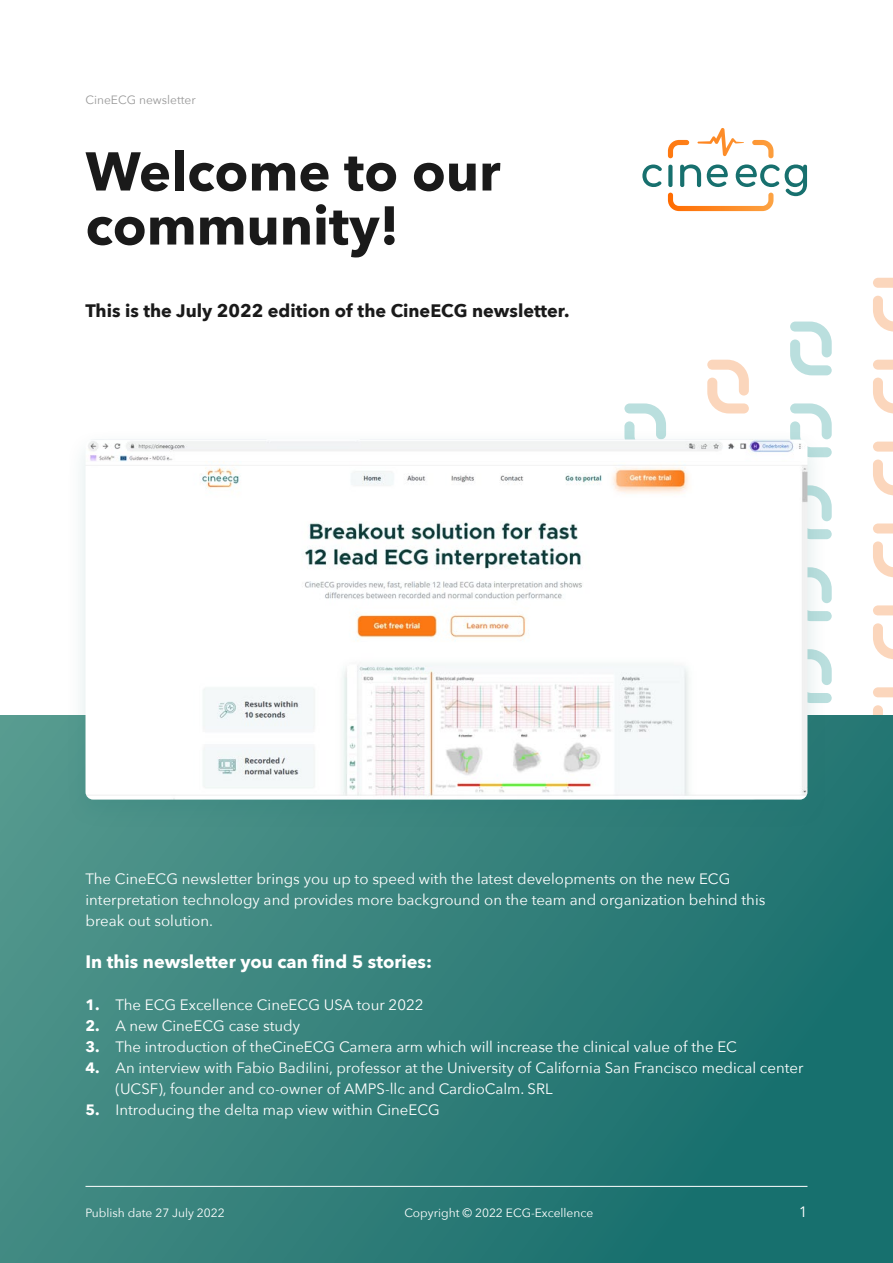
<style>
.page{position:relative;width:893px;height:1263px;background:#fff}
.page>*{position:absolute;margin:0;border:0;box-sizing:border-box;transform-origin:0 0}
.t1{font:700 54px/54px "Avenir Next";color:#1a1a1a}
.t2{font:700 18px "Avenir Next";color:#1a1a1a}
.t3{font:700 18px "Avenir Next";color:#fff}
.t4{font:15px/21px "Avenir Next";color:#fff}
.t5{font:12px "Avenir Next";color:#fff}
.t6{font:12px "Avenir Next";color:#999}
.s1{font-weight:700}
</style>
<div class="page">
<svg style="left:707px;top:360px;width:42px;height:53px"></svg>
<svg style="left:873px;top:278px;width:20px;height:54px"></svg>
<svg style="left:873px;top:360px;width:20px;height:53px"></svg>
<svg style="left:873px;top:441px;width:20px;height:54px"></svg>
<svg style="left:873px;top:523px;width:20px;height:54px"></svg>
<svg style="left:873px;top:605px;width:20px;height:54px"></svg>
<svg style="left:873px;top:687px;width:20px;height:29px"></svg>
<svg style="left:624px;top:403px;width:42px;height:25px"></svg>
<svg style="left:790px;top:321px;width:42px;height:54px"></svg>
<svg style="left:790px;top:403px;width:42px;height:54px"></svg>
<svg style="left:829px;top:497px;width:3px;height:42px"></svg>
<svg style="left:829px;top:579px;width:3px;height:42px"></svg>
<svg style="left:829px;top:661px;width:3px;height:42px"></svg>
<div style="left:0;top:716px;width:893px;height:547px;background:linear-gradient(to right,#4c9188,#166e6c)"></div>
<div style="left:65px;top:428px;width:764px;height:402px;background:#17706e;opacity:.15"></div>
<img style="left:86px;top:439px;width:721px;height:361px">
<svg style="left:642px;top:164px;width:20px;height:23px"></svg>
<svg style="left:697px;top:128px;width:47px;height:28px"></svg>
<svg style="left:668px;top:140px;width:21px;height:18px"></svg>
<svg style="left:752px;top:140px;width:21px;height:18px"></svg>
<svg style="left:668px;top:164px;width:139px;height:47px"></svg>
<hr style="left:86px;top:1186px;width:721px;height:1px;background:#fff">
<p class="t6" style="left:86px;top:89px;width:112px">CineECG newsletter</p>
<h1 class="t1" style="left:86px;top:144px;width:416px">Welcome to our community!</h1>
<p class="t2" style="left:86px;top:295px;width:486px">This is the July 2022 edition of the CineECG newsletter.</p>
<p class="t4" style="left:86px;top:867px;width:681px">The CineECG newsletter brings you up to speed with the latest developments on the new ECG interpretation technology and provides more background on the team and organization behind this break out solution.</p>
<p class="t3" style="left:86px;top:946px;width:348px">In this newsletter you can find 5 stories:</p>
<p class="t4" style="left:86px;top:993px;width:339px"><span class="s1">1.</span> The ECG Excellence CineECG USA tour 2022</p>
<p class="t4" style="left:86px;top:1014px;width:216px"><span class="s1">2.</span> A new CineECG case study</p>
<p class="t4" style="left:86px;top:1035px;width:653px"><span class="s1">3.</span> The introduction of theCineECG Camera arm which will increase the clinical value of the EC</p>
<p class="t4" style="left:116px;top:1056px;width:689px;text-indent:-30px"><span class="s1">4.</span> An interview with Fabio Badilini, professor at the University of California San Francisco medical center (UCSF), founder and co-owner of AMPS-llc and CardioCalm. SRL</p>
<p class="t4" style="left:86px;top:1098px;width:356px"><span class="s1">5.</span> Introducing the delta map view within CineECG</p>
<p class="t5" style="left:86px;top:1202px;width:141px">Publish date 27 July 2022</p>
<p class="t5" style="left:404px;top:1202px;width:190px">Copyright © 2022 ECG-Excellence</p>
<p class="t4" style="left:799px;top:1200px;width:10px">1</p>
</div>
